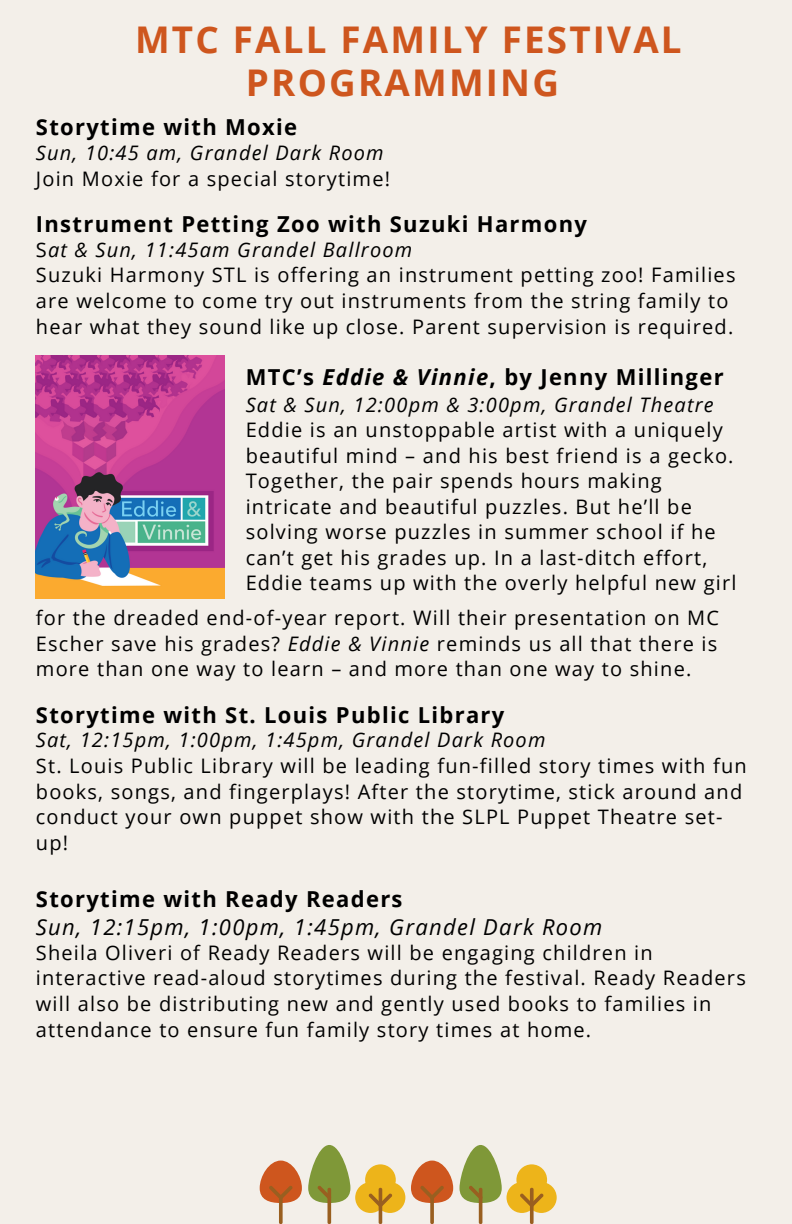
<style>
.page{position:relative;width:792px;height:1224px;background:#f3efe9}
.page>*{position:absolute;margin:0;border:0;box-sizing:border-box;transform-origin:0 0}
.t1{font:700 36.8px/43.6px "Open Sans";letter-spacing:.06em;color:#ce561e;text-align:center}
.t2{font:700 22px "Open Sans";letter-spacing:.06em;color:#000}
.t3{font:italic 22px "Open Sans";letter-spacing:.06em;color:#000}
.t4{font:20px/25.6px "Open Sans";letter-spacing:.06em;color:#000}
.t5{font:italic 20px "Open Sans";letter-spacing:.06em;color:#000}
.s1{font-style:normal}
.s2{font-style:italic}
</style>
<div class="page">
<div style="left:365px;top:1164px;width:31px;height:31px;background:#edb41a;border-radius:50%"></div>
<div style="left:355px;top:1182px;width:31px;height:31px;background:#edb41a;border-radius:50%"></div>
<div style="left:375px;top:1182px;width:30px;height:31px;background:#edb41a;border-radius:50%"></div>
<hr style="left:379px;top:1187px;width:3px;height:37px;background:#995f20;border-radius:2px">
<svg style="left:368px;top:1192px;width:24px;height:15px"></svg>
<svg style="left:279px;top:1195px;width:4px;height:29px"></svg>
<svg style="left:260px;top:1161px;width:42px;height:42px"></svg>
<hr style="left:328px;top:1187px;width:3px;height:37px;background:#995f20;border-radius:2px">
<svg style="left:308px;top:1145px;width:42px;height:58px"></svg>
<div style="left:516px;top:1164px;width:31px;height:31px;background:#edb41a;border-radius:50%"></div>
<div style="left:507px;top:1182px;width:30px;height:31px;background:#edb41a;border-radius:50%"></div>
<div style="left:526px;top:1182px;width:31px;height:31px;background:#edb41a;border-radius:50%"></div>
<svg style="left:530px;top:1187px;width:4px;height:37px"></svg>
<svg style="left:520px;top:1192px;width:24px;height:15px"></svg>
<svg style="left:430px;top:1195px;width:4px;height:29px"></svg>
<svg style="left:411px;top:1161px;width:42px;height:42px"></svg>
<hr style="left:479px;top:1187px;width:3px;height:37px;background:#995f20;border-radius:2px">
<svg style="left:460px;top:1145px;width:42px;height:58px"></svg>
<img style="left:36px;top:356px;width:189px;height:243px">
<p class="t1" style="left:135px;top:17px;width:548px">MTC FALL FAMILY FESTIVAL<br>PROGRAMMING</p>
<p class="t2" style="left:36px;top:112px;width:263px">Storytime with Moxie</p>
<p class="t5" style="left:36px;top:139px;width:349px">Sun, 10:45 am, Grandel Dark Room</p>
<p class="t4" style="left:36px;top:165px;width:356px">Join Moxie for a special storytime!</p>
<p class="t2" style="left:36px;top:209px;width:553px">Instrument Petting Zoo with Suzuki Harmony</p>
<p class="t5" style="left:36px;top:235px;width:378px"><span class="s1">S</span>at &amp; Sun, 11:45am Grandel Ballroom</p>
<p class="t4" style="left:36px;top:262px;width:701px">Suzuki Harmony STL is offering an instrument petting zoo! Families are welcome to come try out instruments from the string family to hear what they sound like up close. Parent supervision is required.</p>
<p class="t2" style="left:246px;top:361px;width:480px">MTC’s <span class="s2">Eddie &amp; Vinnie</span>, by Jenny Millinger</p>
<p class="t5" style="left:246px;top:390px;width:470px">Sat &amp; Sun, 12:00pm &amp; 3:00pm, Grandel Theatre</p>
<p class="t4" style="left:246px;top:417px;width:492px">Eddie is an unstoppable artist with a uniquely beautiful mind – and his best friend is a gecko.<br>Together, the pair spends hours making intricate and beautiful puzzles. But he’ll be solving worse puzzles in summer school if he can’t get his grades up. In a last-ditch effort, Eddie teams up with the overly helpful new girl</p>
<p class="t4" style="left:36px;top:604px;width:685px;text-align:justify">for the dreaded end-of-year report. Will their presentation on MC Escher save his grades? <span class="s2">Eddie &amp; Vinnie</span> reminds us all that there is more than one way to learn – and more than one way to shine.</p>
<p class="t2" style="left:36px;top:699px;width:470px">Storytime with St. Louis Public Library</p>
<p class="t5" style="left:36px;top:726px;width:511px">Sat, 12:15pm, 1:00pm, 1:45pm, Grandel Dark Room</p>
<p class="t4" style="left:36px;top:752px;width:712px">St. Louis Public Library will be leading fun-filled story times with fun books, songs, and fingerplays! After the storytime, stick around and conduct your own puppet show with the SLPL Puppet Theatre set&shy;up!</p>
<p class="t2" style="left:36px;top:884px;width:368px">Storytime with Ready Readers</p>
<p class="t3" style="left:36px;top:912px;width:568px">Sun, 12:15pm, 1:00pm, 1:45pm, Grandel Dark Room</p>
<p class="t4" style="left:36px;top:939px;width:711px">Sheila Oliveri of Ready Readers will be engaging children in interactive read-aloud storytimes during the festival. Ready Readers will also be distributing new and gently used books to families in attendance to ensure fun family story times at home.</p>
</div>
